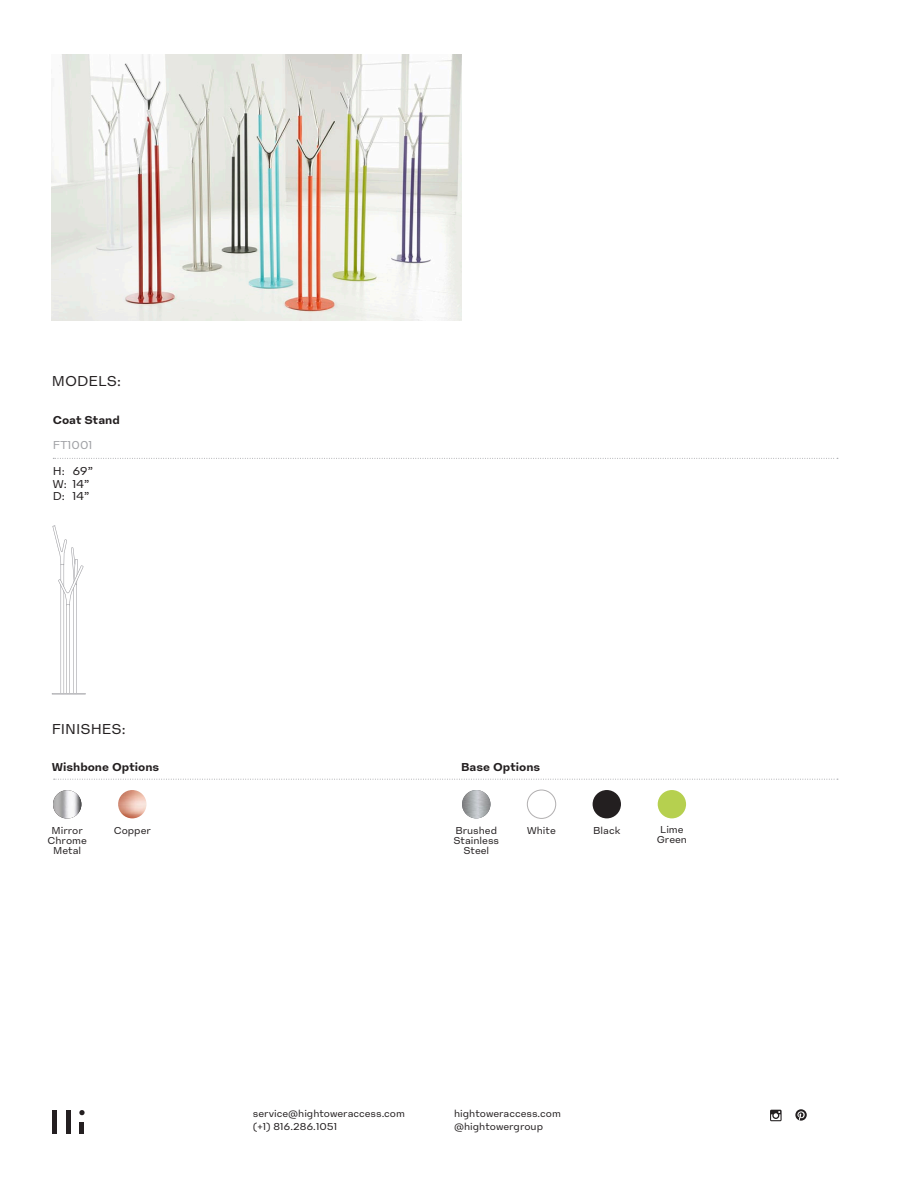
<style>
.page{position:relative;width:918px;height:1188px;background:#fff}
.page>*{position:absolute;margin:0;border:0;box-sizing:border-box;transform-origin:0 0}
.Body_Copy{font:15px "High Sans Text";color:#231f20}
.Body_Copy-2{font:700 12px "High Sans Text";color:#231f20}
.Body_Copy-3{font:12px "High Sans Text";color:#231f20}
.Body_Copy-4{font:12px "High Sans Text";color:#a0a1a5}
.Body_Copy-5{font:10.5px/10.4px "High Sans Text";color:#231f20;text-align:center}
</style>
<div class="page">
<hr style="left:52px;top:1110px;width:4px;height:24px;background:#241f21">
<hr style="left:66px;top:1110px;width:4px;height:24px;background:#241f21">
<svg style="left:79px;top:1110px;width:6px;height:5px"></svg>
<hr style="left:80px;top:1122px;width:4px;height:12px;background:#241f21">
<svg style="left:795px;top:1109px;width:12px;height:12px"></svg>
<svg style="left:770px;top:1110px;width:12px;height:11px"></svg>
<img style="left:52px;top:54px;width:410px;height:267px">
<svg style="left:53px;top:458px;width:785px;height:1px"></svg>
<svg style="left:54px;top:779px;width:784px;height:1px"></svg>
<img style="left:53px;top:790px;width:28px;height:29px;border-radius:14px">
<img style="left:118px;top:790px;width:29px;height:28px;border-radius:14px">
<img style="left:462px;top:790px;width:28px;height:28px;border-radius:14px">
<div style="left:593px;top:790px;width:28px;height:28px;background:#231f20;border-radius:50%"></div>
<div style="left:658px;top:790px;width:28px;height:28px;background:#b6d04f;border-radius:50%"></div>
<div style="left:527px;top:790px;width:29px;height:29px;border:1px solid #b1afb0;border-radius:50%"></div>
<hr style="left:73px;top:584px;width:4px;height:110px;background:#c8c8cb">
<hr style="left:74px;top:584px;width:2px;height:110px;background:#949499">
<hr style="left:61px;top:565px;width:3px;height:129px;background:#949499">
<hr style="left:66px;top:604px;width:4px;height:90px;background:#c9c9cb">
<hr style="left:67px;top:605px;width:2px;height:89px;background:#949499">
<svg style="left:52px;top:525px;width:31px;height:80px"></svg>
<hr style="left:52px;top:693px;width:34px;height:1px;background:#949499">
<hr style="left:52px;top:694px;width:33px;height:1px;background:#949499">
<p class="Body_Copy" style="left:52px;top:373px;width:71px">MODELS:</p>
<p class="Body_Copy-2" style="left:53px;top:412px;width:68px">Coat Stand</p>
<p class="Body_Copy-4" style="left:53px;top:438px;width:41px">FT1001</p>
<p class="Body_Copy-3" style="left:53px;top:464px;width:42px">H: 69”</p>
<p class="Body_Copy-3" style="left:53px;top:477px;width:38px">W: 14”</p>
<p class="Body_Copy-3" style="left:53px;top:489px;width:38px">D: 14”</p>
<p class="Body_Copy" style="left:52px;top:720px;width:75px">FINISHES:</p>
<p class="Body_Copy-2" style="left:52px;top:760px;width:109px">Wishbone Options</p>
<p class="Body_Copy-2" style="left:461px;top:760px;width:81px">Base Options</p>
<p class="Body_Copy-5" style="left:48px;top:825px;width:41px">Mirror<br>Chrome<br>Metal</p>
<p class="Body_Copy-5" style="left:114px;top:825px;width:39px">Copper</p>
<p class="Body_Copy-5" style="left:453px;top:825px;width:47px">Brushed<br>Stainless<br>Steel</p>
<p class="Body_Copy-5" style="left:593px;top:825px;width:29px">Black</p>
<p class="Body_Copy-5" style="left:657px;top:824px;width:32px">Lime<br>Green</p>
<p class="Body_Copy-5" style="left:527px;top:825px;width:30px">White</p>
<p class="Body_Copy-5" style="left:253px;top:1108px;width:153px">service@hightoweraccess.com</p>
<p class="Body_Copy-5" style="left:253px;top:1121px;width:86px">(+1) 816.286.1051</p>
<p class="Body_Copy-5" style="left:454px;top:1108px;width:108px">hightoweraccess.com</p>
<p class="Body_Copy-5" style="left:454px;top:1121px;width:90px">@hightowergroup</p>
</div>
